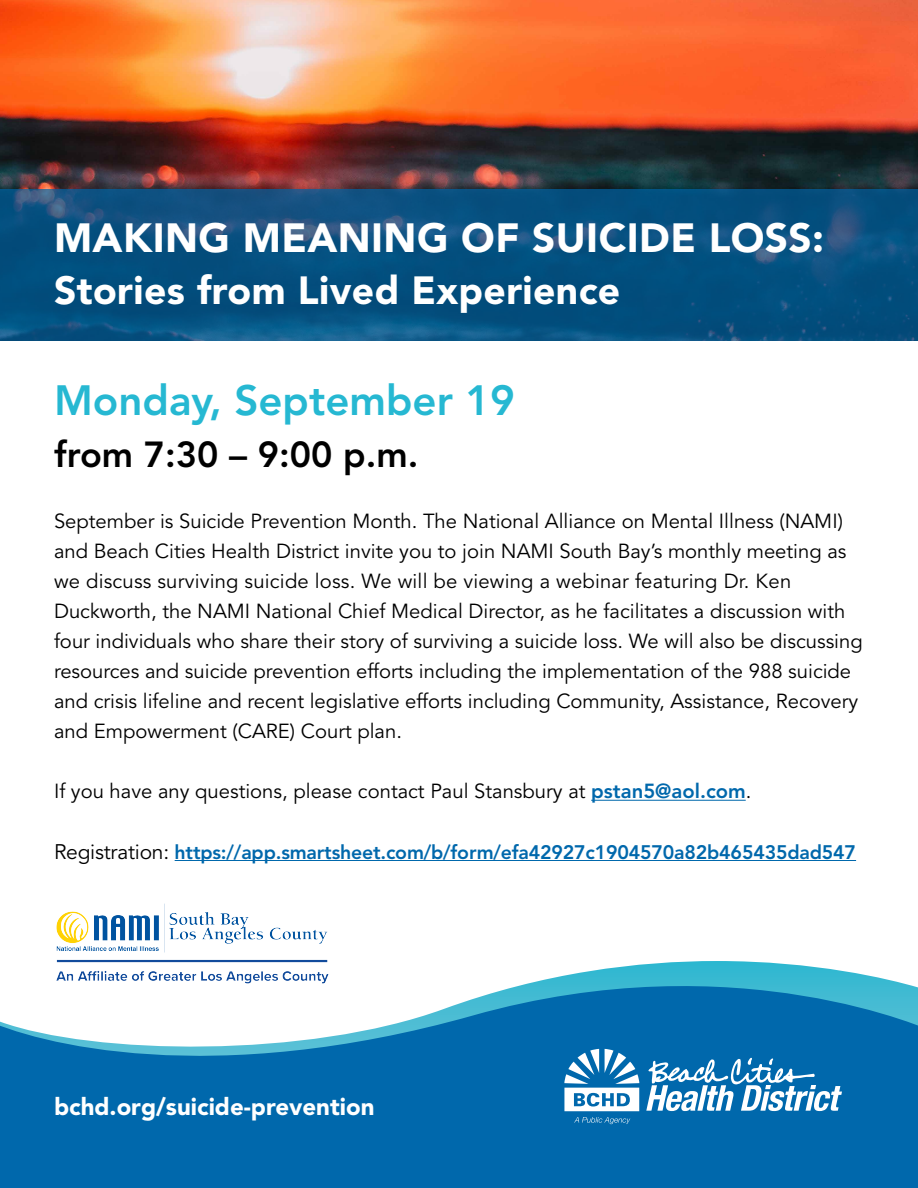
<style>
.page{position:relative;width:918px;height:1188px;background:#fff}
.page>*{position:absolute;margin:0;border:0;box-sizing:border-box;transform-origin:0 0}
.t1{font:800 42px "Avenir";color:#26b8d2}
.t2{font:900 40.5px "Avenir";letter-spacing:.01em;color:#fff}
.t3{font:900 39px "Avenir";letter-spacing:.01em;color:#fff}
.t4{font:800 36px "Avenir";color:#000}
.t5{font:900 24px "Avenir";color:#fff}
.t6{font:20.25px/30px "Avenir";color:#000}
.t7{font:800 19.5px "Avenir";letter-spacing:-.01em;color:#0068ac}
.s1{font-weight:800;color:#0068ac}
.s2{font-weight:400;font-size:21px;color:#000}
</style>
<div class="page">
<img style="left:0;top:0;width:918px;height:189px">
<svg style="left:0;top:961px;width:918px;height:227px;fill:#0068ac"></svg>
<svg style="left:564px;top:1049px;width:75px;height:62px"></svg>
<svg style="left:646px;top:1058px;width:196px;height:53px"></svg>
<svg style="left:574px;top:1117px;width:56px;height:7px"></svg>
<svg style="left:0;top:189px;width:918px;height:152px;background:#085080"></svg>
<hr style="left:591px;top:800px;width:155px;height:1px;background:#0068ac">
<hr style="left:175px;top:860px;width:681px;height:1px;background:#0068ac">
<img style="left:54px;top:903px;width:275px;height:82px">
<h2 class="t2" style="left:54px;top:213px;width:772px">MAKING MEANING OF SUICIDE LOSS:</h2>
<h3 class="t3" style="left:54px;top:267px;width:568px">Stories from Lived Experience</h3>
<h1 class="t1" style="left:54px;top:375px;width:463px">Monday, September 19</h1>
<h3 class="t4" style="left:54px;top:433px;width:366px">from 7:30 – 9:00 p.m.</h3>
<p class="t6" style="left:54px;top:507px;width:810px">September is Suicide Prevention Month. The National Alliance on Mental Illness (NAMI) and Beach Cities Health District invite you to join NAMI South Bay’s monthly meeting as we discuss surviving suicide loss. We will be viewing a webinar featuring Dr. Ken Duckworth, the NAMI National Chief Medical Director, as he facilitates a discussion with four individuals who share their story of surviving a suicide loss. We will also be discussing resources and suicide prevention efforts including the implementation of the 988 suicide and crisis lifeline and recent legislative efforts including Community, Assistance, Recovery and Empowerment (CARE) Court plan.</p>
<p class="t6" style="left:54px;top:777px;width:699px">If you have any questions, please contact Paul Stansbury at <span class="s1">pstan5@aol.com</span>.</p>
<p class="t7" style="left:54px;top:840px;width:804px"><span class="s2">Registration:</span> https://app.smartsheet.com/b/form/efa42927c1904570a82b465435dad547</p>
<p class="t5" style="left:54px;top:1092px;width:322px">bchd.org/suicide-prevention</p>
</div>
